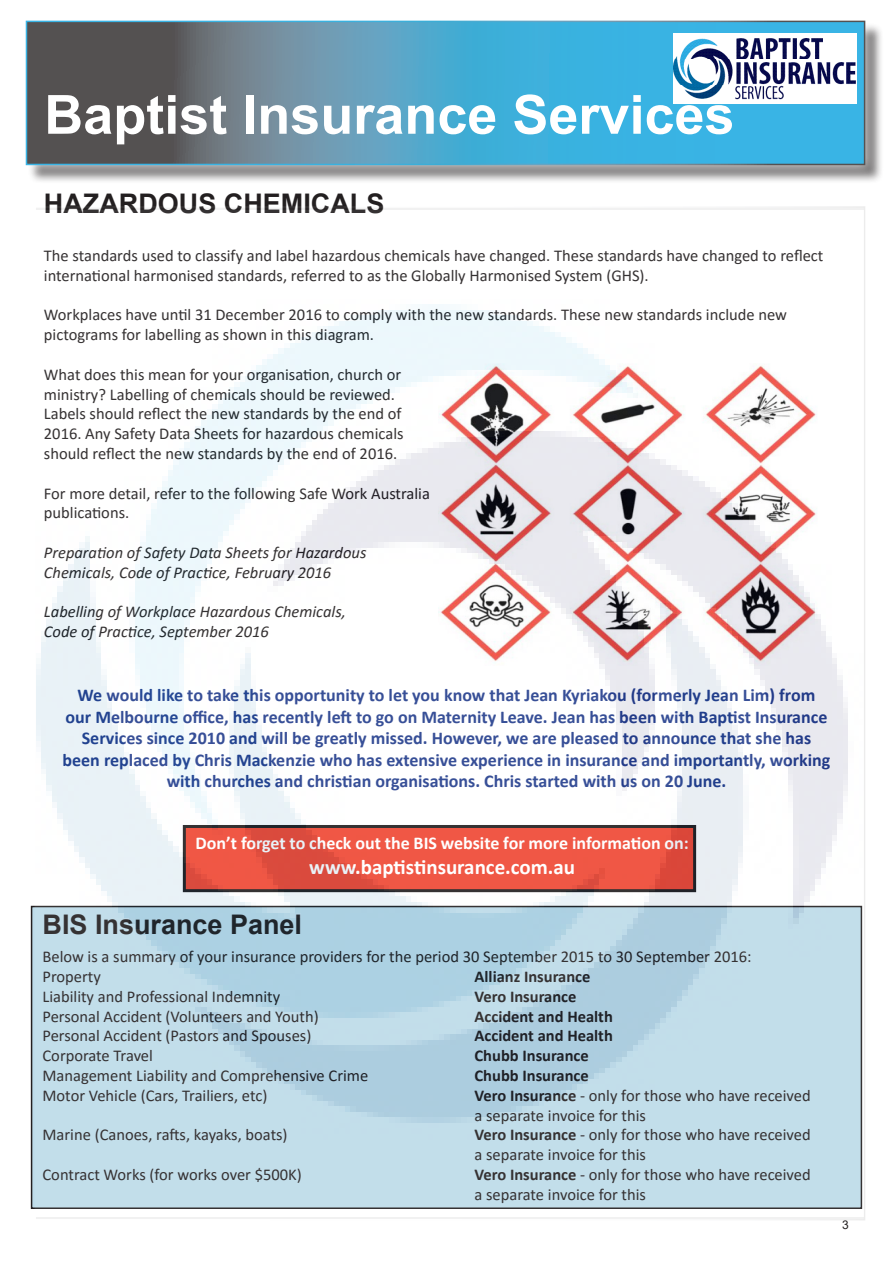
<style>
.page{position:relative;width:893px;height:1263px;background:#fff}
.page>*{position:absolute;margin:0;border:0;box-sizing:border-box;transform-origin:0 0}
.t1{font:700 54px "Arial";color:#fff}
.Paragraph_Style_1{font:700 27px "Arial";color:#231f20}
.Heading_1{font:700 27px "Arial";color:#231f20}
.t2{font:700 21px "Calibri";color:#fff}
.t3{font:700 18px/21.6px "Calibri";color:#253f8e;text-align:center}
.t4{font:700 18px "Calibri";color:#fff}
.t5{font:16.5px/19.8px "Calibri";color:#231f20}
.t6{font:italic 16.5px "Calibri";color:#231f20}
.t7{font:700 16.5px "Calibri";color:#231f20}
.t8{font:12px "Arial";color:#231f20}
.s1{font-weight:700}
</style>
<div class="page">
<div style="left:28px;top:23px;width:856px;height:161px;background:#231f20;opacity:.75"></div>
<div style="left:16px;top:11px;width:859px;height:164px;background:#fff;opacity:.75"></div>
<svg style="left:29px;top:24px;width:833px;height:138px;background:#5091ad"></svg>
<img style="left:37px;top:304px;width:826px;height:905px">
<img style="left:673px;top:33px;width:183px;height:71px">
<h1 class="t1" style="left:44px;top:77px;width:692px">Baptist Insurance Services</h1>
<p class="Paragraph_Style_1" style="left:44px;top:185px;width:342px">HAZARDOUS CHEMICALS</p>
<p class="t5" style="left:44px;top:245px;width:781px">The standards used to classify and label hazardous chemicals have changed. These standards have changed to reflect international harmonised standards, referred to as the Globally Harmonised System (GHS).</p>
<p class="t5" style="left:44px;top:305px;width:745px">Workplaces have until 31 December 2016 to comply with the new standards. These new standards include new pictograms for labelling as shown in this diagram.</p>
<p class="t5" style="left:44px;top:364px;width:359px">What does this mean for your organisation, church or</p>
<p class="t5" style="left:44px;top:384px;width:353px">ministry? Labelling of chemicals should be reviewed.</p>
<p class="t5" style="left:44px;top:404px;width:359px">Labels should reflect the new standards by the end of</p>
<p class="t5" style="left:44px;top:423px;width:361px">2016. Any Safety Data Sheets for hazardous chemicals</p>
<p class="t5" style="left:44px;top:443px;width:355px">should reflect the new standards by the end of 2016.</p>
<p class="t5" style="left:44px;top:483px;width:387px">For more detail, refer to the following Safe Work Australia</p>
<p class="t5" style="left:44px;top:503px;width:87px">publications.</p>
<p class="t6" style="left:44px;top:541px;width:324px">Preparation of Safety Data Sheets for Hazardous</p>
<p class="t6" style="left:44px;top:561px;width:289px">Chemicals, Code of Practice, February 2016</p>
<p class="t6" style="left:44px;top:600px;width:303px">Labelling of Workplace Hazardous Chemicals,</p>
<p class="t6" style="left:44px;top:620px;width:226px">Code of Practice, September 2016</p>
<p class="t3" style="left:63px;top:684px;width:769px">We would like to take this opportunity to let you know that Jean Kyriakou (formerly Jean Lim) from our Melbourne office, has recently left to go on Maternity Leave. Jean has been with Baptist Insurance Services since 2010 and will be greatly missed. However, we are pleased to announce that she has been replaced by Chris Mackenzie who has extensive experience in insurance and importantly, working with churches and christian organisations. Chris started with us on 20 June.</p>
<p class="t4" style="left:196px;top:830px;width:495px">Don’t forget to check out the BIS website for more information on:</p>
<p class="t2" style="left:309px;top:852px;width:267px">www.baptistinsurance.com.au</p>
<p class="Heading_1" style="left:43px;top:905px;width:261px">BIS Insurance Panel</p>
<p class="t5" style="left:43px;top:946px;width:711px">Below is a summary of your insurance providers for the period 30 September 2015 to 30 September 2016:</p>
<p class="t5" style="left:43px;top:966px;width:60px">Property</p>
<p class="t7" style="left:475px;top:965px;width:117px">Allianz Insurance</p>
<p class="t5" style="left:43px;top:986px;width:239px">Liability and Professional Indemnity</p>
<p class="t7" style="left:475px;top:985px;width:103px">Vero Insurance</p>
<p class="t5" style="left:43px;top:1006px;width:278px">Personal Accident (Volunteers and Youth)</p>
<p class="t7" style="left:475px;top:1004px;width:140px">Accident and Health</p>
<p class="t5" style="left:43px;top:1026px;width:270px">Personal Accident (Pastors and Spouses)</p>
<p class="t7" style="left:475px;top:1024px;width:140px">Accident and Health</p>
<p class="t5" style="left:43px;top:1045px;width:112px">Corporate Travel</p>
<p class="t7" style="left:475px;top:1044px;width:116px">Chubb Insurance</p>
<p class="t5" style="left:43px;top:1065px;width:327px">Management Liability and Comprehensive Crime</p>
<p class="t7" style="left:475px;top:1064px;width:116px">Chubb Insurance</p>
<p class="t5" style="left:43px;top:1085px;width:226px">Motor Vehicle (Cars, Trailiers, etc)</p>
<p class="t5" style="left:475px;top:1085px;width:338px"><span class="s1">Vero Insurance</span> - only for those who have received</p>
<p class="t5" style="left:475px;top:1105px;width:173px">a separate invoice for this</p>
<p class="t5" style="left:43px;top:1125px;width:247px">Marine (Canoes, rafts, kayaks, boats)</p>
<p class="t5" style="left:475px;top:1125px;width:338px"><span class="s1">Vero Insurance</span> - only for those who have received</p>
<p class="t5" style="left:475px;top:1144px;width:173px">a separate invoice for this</p>
<p class="t5" style="left:43px;top:1164px;width:261px">Contract Works (for works over $500K)</p>
<p class="t5" style="left:475px;top:1164px;width:338px"><span class="s1">Vero Insurance</span> - only for those who have received</p>
<p class="t5" style="left:475px;top:1184px;width:173px">a separate invoice for this</p>
<p class="t8" style="left:842px;top:1217px;width:8px">3</p>
</div>
